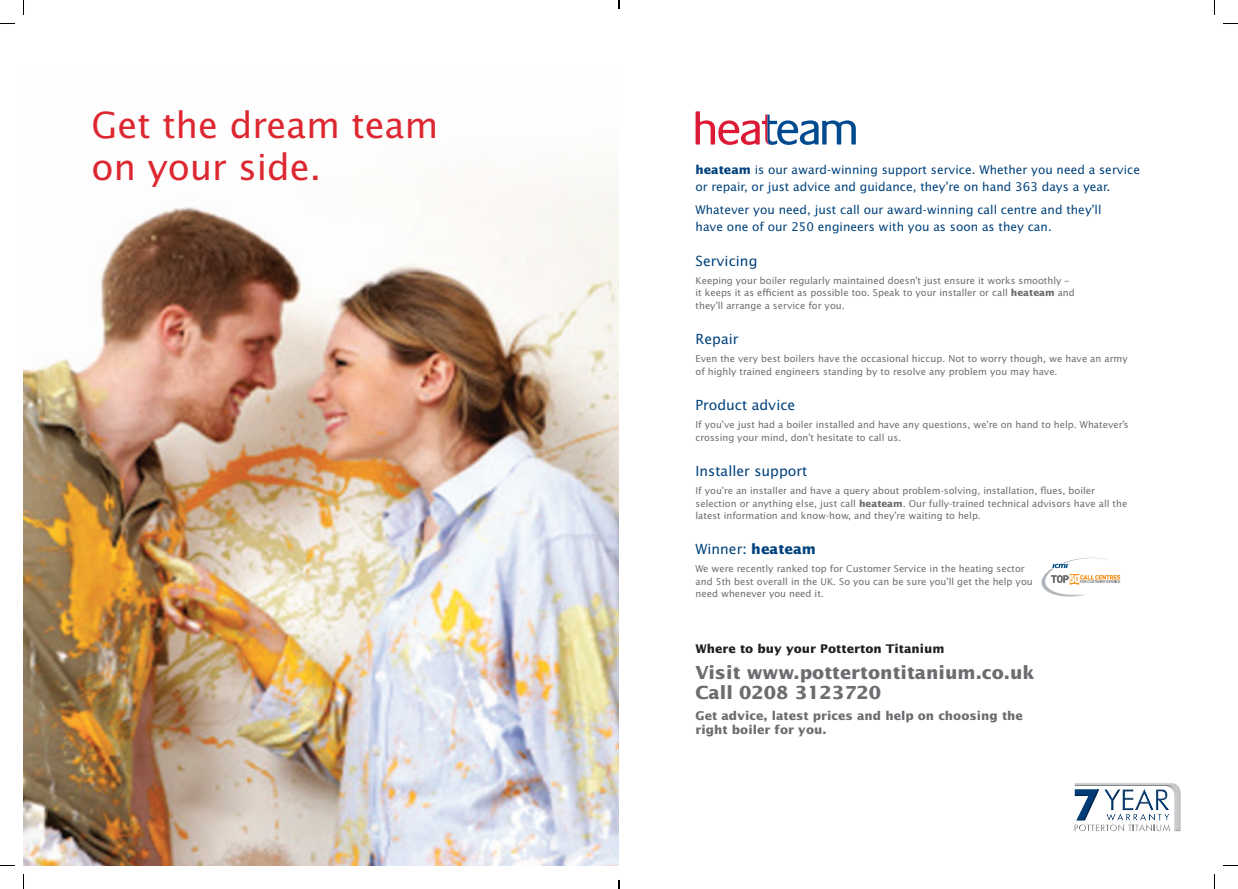
<style>
.page{position:relative;width:1238px;height:889px;background:#fff}
.page>*{position:absolute;margin:0;border:0;box-sizing:border-box;transform-origin:0 0}
.t1{font:36px/42px "Lucida Sans";color:#dd2730}
.t2{font:700 18px/20px "Lucida Sans";color:#6c6d70}
.t3{font:14px "Lucida Sans";color:#01427c}
.t4{font:12px/17px "Lucida Sans";color:#01427c}
.t5{font:700 12px/14px "Lucida Sans";color:#6c6d70}
.t6{font:700 12px "Lucida Sans";color:#231f20}
.t7{font:9.5px/12.5px "Lucida Sans";color:#6c6d70}
.s1{font-weight:700}
</style>
<div class="page">
<img style="left:24px;top:176px;width:595px;height:689px">
<svg style="left:695px;top:111px;width:161px;height:34px"></svg>
<div style="left:1072px;top:782px;width:108px;height:50px;background:#d1d2d3"></div>
<div style="left:1072px;top:785px;width:108px;height:47px;background:#231f20;opacity:.75"></div>
<svg style="left:1052px;top:564px;width:10px;height:4px"></svg>
<img style="left:1041px;top:568px;width:45px;height:29px">
<img style="left:1062px;top:558px;width:45px;height:30px">
<svg style="left:1051px;top:574px;width:69px;height:11px"></svg>
<svg style="left:0;top:23px;width:15px;height:1px"></svg>
<svg style="left:1223px;top:23px;width:15px;height:1px"></svg>
<svg style="left:0;top:865px;width:15px;height:1px"></svg>
<svg style="left:1223px;top:865px;width:15px;height:1px"></svg>
<svg style="left:23px;top:0;width:1px;height:15px"></svg>
<svg style="left:23px;top:874px;width:1px;height:15px"></svg>
<svg style="left:1214px;top:0;width:1px;height:15px"></svg>
<svg style="left:1214px;top:874px;width:1px;height:15px"></svg>
<svg style="left:618px;top:0;width:2px;height:9px"></svg>
<svg style="left:618px;top:880px;width:2px;height:9px"></svg>
<h1 class="t1" style="left:92px;top:105px;width:348px">Get the dream team on your side.</h1>
<p class="t4" style="left:695px;top:162px;width:446px"><span class="s1">heateam</span> is our award-winning support service. Whether you need a service or repair, or just advice and guidance, they’re on hand 363 days a year.</p>
<p class="t4" style="left:695px;top:201px;width:407px">Whatever you need, just call our award-winning call centre and they’ll have one of our 250 engineers with you as soon as they can.</p>
<h3 class="t3" style="left:695px;top:253px;width:63px">Servicing</h3>
<p class="t7" style="left:695px;top:274px;width:381px">Keeping your boiler regularly maintained doesn’t just ensure it works smoothly – it keeps it as efficient as possible too. Speak to your installer or call <span class="s1">heateam</span> and they’ll arrange a service for you.</p>
<h3 class="t3" style="left:695px;top:331px;width:44px">Repair</h3>
<p class="t7" style="left:695px;top:353px;width:434px">Even the very best boilers have the occasional hiccup. Not to worry though, we have an army of highly trained engineers standing by to resolve any problem you may have.</p>
<h3 class="t3" style="left:695px;top:397px;width:101px">Product advice</h3>
<p class="t7" style="left:695px;top:419px;width:434px">If you’ve just had a boiler installed and have any questions, we’re on hand to help. Whatever’s crossing your mind, don’t hesitate to call us.</p>
<h3 class="t3" style="left:695px;top:463px;width:113px">Installer support</h3>
<p class="t7" style="left:695px;top:484px;width:433px">If you’re an installer and have a query about problem-solving, installation, flues, boiler selection or anything else, just call <span class="s1">heateam</span>. Our fully-trained technical advisors have all the latest information and know-how, and they’re waiting to help.</p>
<h3 class="t3" style="left:695px;top:541px;width:122px">Winner: <span class="s1">heateam</span></h3>
<p class="t7" style="left:695px;top:563px;width:339px">We were recently ranked top for Customer Service in the heating sector and 5th best overall in the UK. So you can be sure you’ll get the help you need whenever you need it.</p>
<p class="t6" style="left:695px;top:642px;width:250px">Where to buy your Potterton Titanium</p>
<h2 class="t2" style="left:695px;top:663px;width:341px">Visit www.pottertontitanium.co.uk<br>Call 0208 3123720</h2>
<p class="t5" style="left:695px;top:708px;width:329px">Get advice, latest prices and help on choosing the right boiler for you.</p>
</div>
